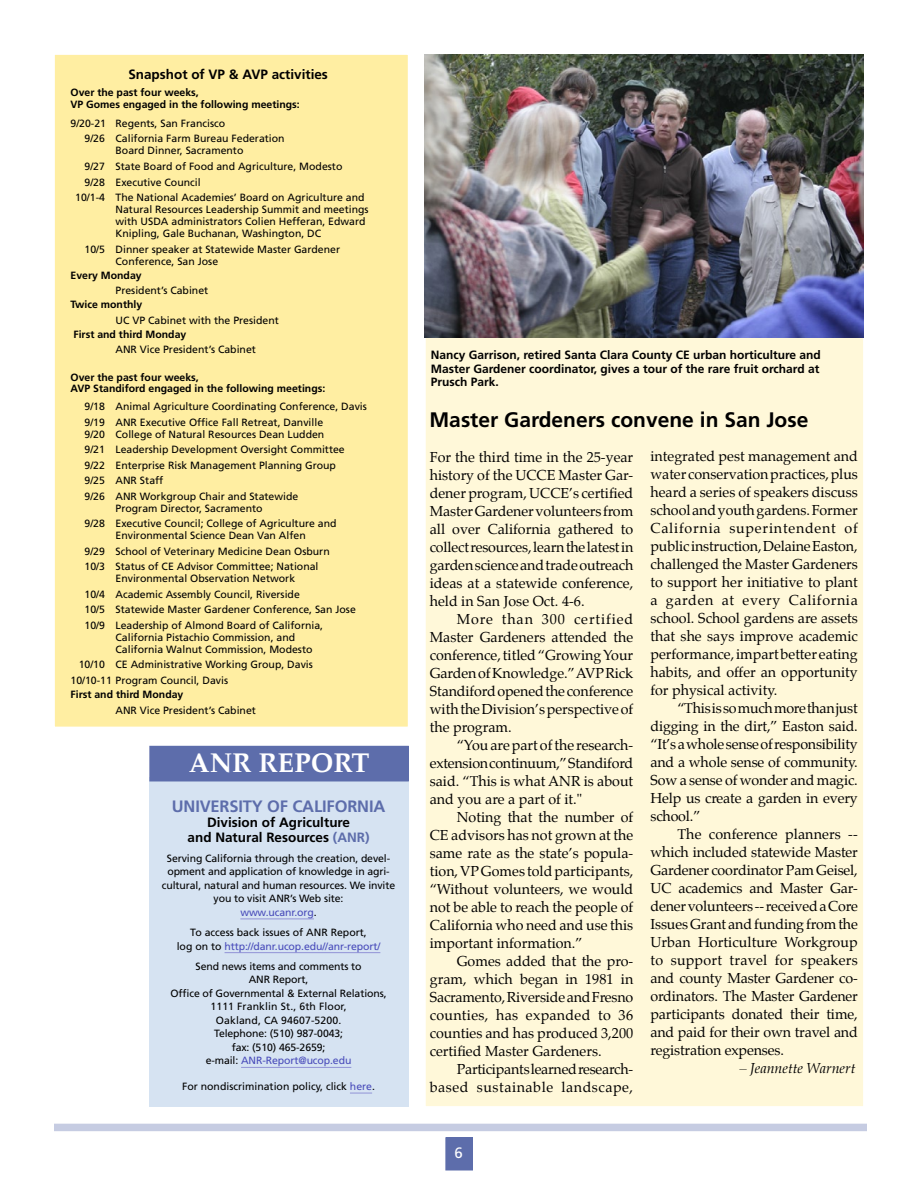
<style>
.page{position:relative;width:918px;height:1188px;background:#fff}
.page>*{position:absolute;margin:0;border:0;box-sizing:border-box;transform-origin:0 0}
.t1{font:700 27px "Palatino";color:#fff}
.Hed14{font:700 21px "Frutiger";color:#000}
.t2{font:700 16.5px "Frutiger";letter-spacing:-.01em;color:#5d6dab}
.t3{font:15px "Frutiger";color:#fff}
.BodyTXT2{font:14.25px/18px "Palatino";color:#000;text-align:justify}
.BodyTXT1{font:14.25px/18px "Palatino";color:#000;text-align:justify}
.BodyTXT2-2{font:italic 14.25px "Palatino";color:#000}
.subhed{font:700 13.5px/15px "Frutiger";color:#000;text-align:center}
.t4{font:700 12px/13.5px "Frutiger";color:#000}
.VP_Activities{font:10.5px/13.5px "Frutiger";color:#000}
.VP_Activities-2{font:700 10.5px/12px "Frutiger";color:#000}
.s1{color:#5d6dab}
.s2{color:#484bba}
</style>
<div class="page">
<div style="left:446px;top:1138px;width:26px;height:32px;background:#5d6dab"></div>
<div style="left:446px;top:1137px;width:27px;height:33px;border:1px solid #5d6dab"></div>
<div style="left:54px;top:1124px;width:813px;height:7px;background:#c6cce2"></div>
<div style="left:425px;top:229px;width:439px;height:878px;background:#fff8d9"></div>
<div style="left:149px;top:777px;width:260px;height:330px;background:#d6e3f2"></div>
<div style="left:150px;top:746px;width:258px;height:35px;background:#5d6dab"></div>
<hr style="left:240px;top:919px;width:74px;height:1px;background:#9193d6">
<hr style="left:225px;top:952px;width:155px;height:1px;background:#9193d6">
<hr style="left:241px;top:1067px;width:110px;height:1px;background:#9193d6">
<svg style="left:350px;top:1093px;width:22px;height:1px"></svg>
<div style="left:54px;top:54px;width:354px;height:673px;background:#ffeea2"></div>
<img style="left:425px;top:54px;width:439px;height:284px">
<p class="subhed" style="left:128px;top:67px;width:201px">Snapshot of VP &amp; AVP activities</p>
<p class="VP_Activities-2" style="left:70px;top:86px;width:231px">Over the past four weeks,<br>VP Gomes engaged in the following meetings:</p>
<p class="VP_Activities" style="left:70px;top:116px;width:156px">9/20-21 Regents, San Francisco</p>
<p class="VP_Activities" style="left:116px;top:133px;width:171px;line-height:12px;text-indent:-31px">9/26 California Farm Bureau Federation<br>Board Dinner, Sacramento</p>
<p class="VP_Activities" style="left:85px;top:159px;width:259px">9/27 State Board of Food and Agriculture, Modesto</p>
<p class="VP_Activities" style="left:85px;top:175px;width:118px">9/28 Executive Council</p>
<p class="VP_Activities" style="left:116px;top:191px;width:255px;line-height:12px;text-indent:-40px">10/1-4 The National Academies’ Board on Agriculture and Natural Resources Leadership Summit and meetings with USDA administrators Colien Hefferan, Edward Knipling, Gale Buchanan, Washington, DC</p>
<p class="VP_Activities" style="left:116px;top:243px;width:226px;line-height:12px;text-indent:-31px">10/5 Dinner speaker at Statewide Master Gardener<br>Conference, San Jose</p>
<p class="VP_Activities-2" style="left:70px;top:269px;width:73px">Every Monday</p>
<p class="VP_Activities" style="left:116px;top:284px;width:94px">President’s Cabinet</p>
<p class="VP_Activities-2" style="left:70px;top:298px;width:73px">Twice monthly</p>
<p class="VP_Activities" style="left:116px;top:313px;width:165px">UC VP Cabinet with the President</p>
<p class="VP_Activities-2" style="left:73px;top:328px;width:114px">First and third Monday</p>
<p class="VP_Activities" style="left:116px;top:343px;width:142px">ANR Vice President’s Cabinet</p>
<p class="VP_Activities-2" style="left:70px;top:372px;width:256px;line-height:10.5px">Over the past four weeks,<br>AVP Standiford engaged in the following meetings:</p>
<p class="VP_Activities" style="left:85px;top:400px;width:284px">9/18 Animal Agriculture Coordinating Conference, Davis</p>
<p class="VP_Activities" style="left:85px;top:416px;width:241px;line-height:12px">9/19 ANR Executive Office Fall Retreat, Danville<br>9/20 College of Natural Resources Dean Ludden</p>
<p class="VP_Activities" style="left:85px;top:443px;width:262px">9/21 Leadership Development Oversight Committee</p>
<p class="VP_Activities" style="left:85px;top:458px;width:253px">9/22 Enterprise Risk Management Planning Group</p>
<p class="VP_Activities" style="left:85px;top:474px;width:80px">9/25 ANR Staff</p>
<p class="VP_Activities" style="left:85px;top:490px;width:215px;line-height:12px;text-align:center">9/26 ANR Workgroup Chair and Statewide<br>Program Director, Sacramento</p>
<p class="VP_Activities" style="left:85px;top:518px;width:254px;line-height:12px;text-align:center">9/28 Executive Council; College of Agriculture and<br>Environmental Science Dean Van Alfen</p>
<p class="VP_Activities" style="left:85px;top:544px;width:247px">9/29 School of Veterinary Medicine Dean Osburn</p>
<p class="VP_Activities" style="left:116px;top:561px;width:205px;line-height:12px;text-indent:-31px">10/3 Status of CE Advisor Committee; National<br>Environmental Observation Network</p>
<p class="VP_Activities" style="left:85px;top:587px;width:217px">10/4 Academic Assembly Council, Riverside</p>
<p class="VP_Activities" style="left:85px;top:603px;width:273px">10/5 Statewide Master Gardener Conference, San Jose</p>
<p class="VP_Activities" style="left:116px;top:619px;width:209px;line-height:12px;text-indent:-31px">10/9 Leadership of Almond Board of California,<br>California Pistachio Commission, and<br>California Walnut Commission, Modesto</p>
<p class="VP_Activities" style="left:79px;top:658px;width:236px">10/10 CE Administrative Working Group, Davis</p>
<p class="VP_Activities" style="left:70px;top:673px;width:159px">10/10-11 Program Council, Davis</p>
<p class="VP_Activities-2" style="left:70px;top:688px;width:114px">First and third Monday</p>
<p class="VP_Activities" style="left:116px;top:703px;width:142px">ANR Vice President’s Cabinet</p>
<p class="t1" style="left:189px;top:740px;width:182px">ANR REPORT</p>
<p class="t2" style="left:172px;top:796px;width:215px">UNIVERSITY OF CALIFORNIA</p>
<p class="subhed" style="left:188px;top:814px;width:184px">Division of Agriculture<br>and Natural Resources <span class="s1">(ANR)</span></p>
<p class="VP_Activities" style="left:162px;top:851px;width:235px;text-align:center">Serving California through the creation, devel&shy;opment and application of knowledge in agri&shy;cultural, natural and human resources. We invite you to visit ANR’s Web site:<br><span class="s2">www.ucanr.org</span>.</p>
<p class="VP_Activities" style="left:177px;top:926px;width:205px;text-align:center">To access back issues of ANR Report,<br>log on to <span class="s2">http://danr.ucop.edu//anr-report/</span></p>
<p class="VP_Activities" style="left:171px;top:959px;width:218px;text-align:center">Send news items and comments to<br>ANR Report,<br>Office of Governmental &amp; External Relations,<br>1111 Franklin St., 6th Floor,<br>Oakland, CA 94607-5200.<br>Telephone: (510) 987-0043;<br>fax: (510) 465-2659;<br>e-mail: <span class="s2">ANR-Report@ucop.edu</span></p>
<p class="VP_Activities" style="left:182px;top:1080px;width:194px">For nondiscrimination policy, click <span class="s2">here</span>.</p>
<p class="t4" style="left:431px;top:348px;width:392px">Nancy Garrison, retired Santa Clara County CE urban horticulture and<br>Master Gardener coordinator, gives a tour of the rare fruit orchard at<br>Prusch Park.</p>
<p class="Hed14" style="left:430px;top:407px;width:380px">Master Gardeners convene in San Jose</p>
<p class="BodyTXT2" style="left:650px;top:447px;width:209px">integrated pest management and water conservation practices, plus heard a series of speakers discuss school and youth gardens. Former California superintendent of public instruction, Delaine Easton, challenged the Master Gardeners to support her initiative to plant a garden at every California school. School gardens are assets that she says improve academic performance, impart better eating habits, and offer an opportunity for physical activity.</p>
<p class="BodyTXT2" style="left:650px;top:699px;width:209px;text-indent:27px">“This is so much more than just digging in the dirt,” Easton said. “It’s a whole sense of responsibility and a whole sense of community.<br>Sow a sense of wonder and magic.<br>Help us create a garden in every school.”</p>
<p class="BodyTXT2" style="left:650px;top:825px;width:209px;text-indent:27px">The conference planners -- which included statewide Master Gardener coordinator Pam Geisel, UC academics and Master Gar&shy;dener volunteers -- received a Core Issues Grant and funding from the Urban Horticulture Workgroup to support travel for speakers and county Master Gardener co&shy;ordinators. The Master Gardener participants donated their time, and paid for their own travel and registration expenses.</p>
<p class="BodyTXT2-2" style="left:739px;top:1056px;width:118px">– Jeannette Warnert</p>
<p class="BodyTXT1" style="left:430px;top:448px;width:205px">For the third time in the 25-year history of the UCCE Master Gar&shy;dener program, UCCE’s certified Master Gardener volunteers from all over California gathered to collect resources, learn the latest in garden science and trade outreach ideas at a statewide conference, held in San Jose Oct. 4-6.</p>
<p class="BodyTXT2" style="left:430px;top:610px;width:205px;text-indent:27px">More than 300 certified Master Gardeners attended the conference, titled “Growing Your Garden of Knowledge.” AVP Rick Standiford opened the conference with the Division’s perspective of the program.</p>
<p class="BodyTXT2" style="left:430px;top:736px;width:205px;text-indent:27px">“You are part of the research&shy;extension continuum,” Standiford said. “This is what ANR is about and you are a part of it."</p>
<p class="BodyTXT2" style="left:430px;top:808px;width:205px;text-indent:27px">Noting that the number of CE advisors has not grown at the same rate as the state’s popula&shy;tion, VP Gomes told participants, “Without volunteers, we would not be able to reach the people of California who need and use this important information.”</p>
<p class="BodyTXT2" style="left:430px;top:952px;width:205px;text-indent:27px">Gomes added that the pro&shy;gram, which began in 1981 in Sacramento, Riverside and Fresno counties, has expanded to 36 counties and has produced 3,200 certified Master Gardeners.</p>
<p class="BodyTXT2" style="left:430px;top:1060px;width:205px;text-align:right">Participants learned research&shy;based sustainable landscape,</p>
<h3 class="t3" style="left:454px;top:1144px;width:10px">6</h3>
</div>
